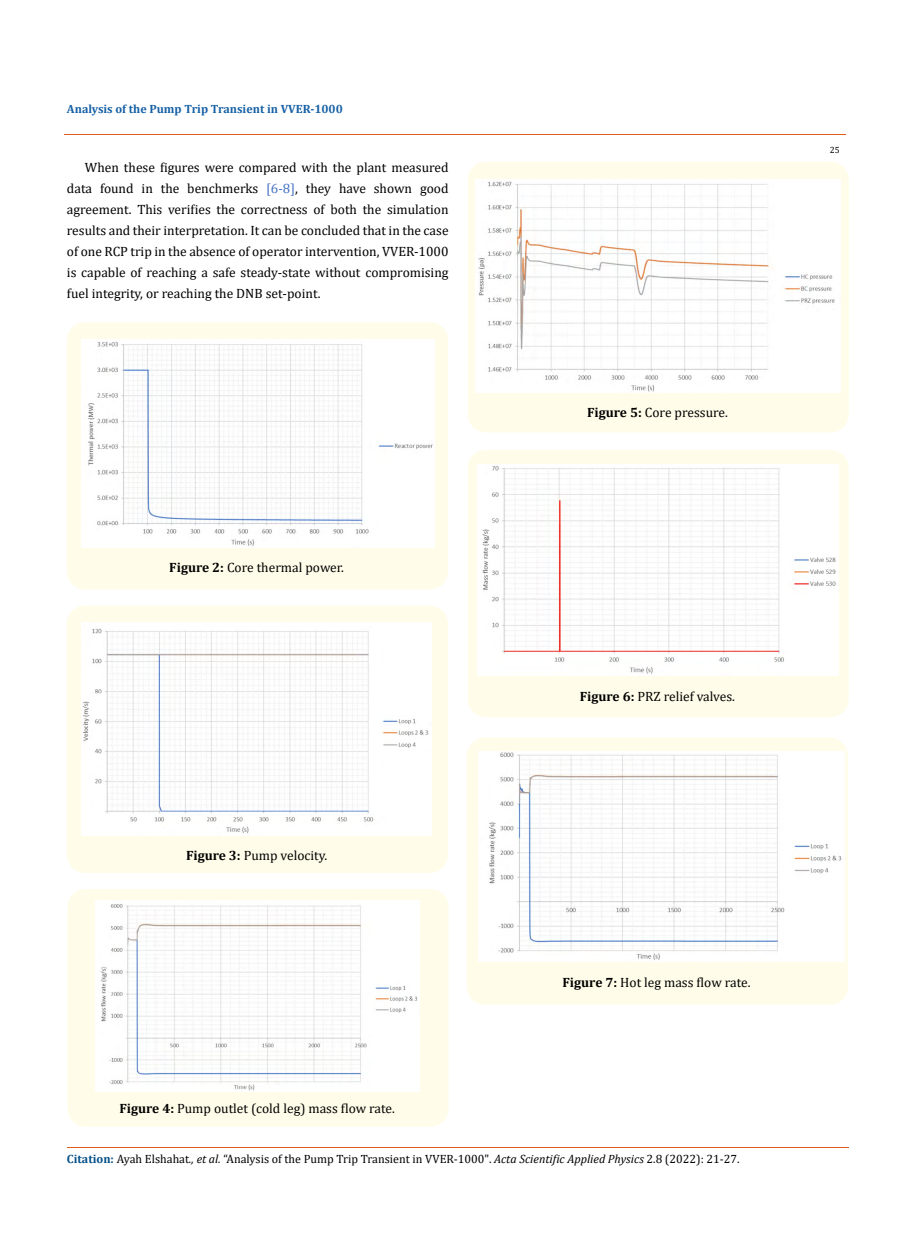
<style>
.page{position:relative;width:917px;height:1242px;background:#fff}
.page>*{position:absolute;margin:0;border:0;box-sizing:border-box;transform-origin:0 0}
.t1{font:13.5px/21px "Cambria";color:#000;text-align:justify}
.t2{font:12px "Cambria";color:#000}
.t3{font:700 12px "Cambria";color:#1560a6}
.t4{font:9px "Cambria";color:#000}
.s1{color:#4472c4}
.s2{font-weight:700}
.s3{font-weight:700;color:#035089}
.s4{font-style:italic}
</style>
<div class="page">
<div style="left:67px;top:322px;width:381px;height:267px;background:#fffde9;border-radius:18px"></div>
<img style="left:82px;top:340px;width:352px;height:207px">
<div style="left:67px;top:606px;width:381px;height:267px;background:#fffde9;border-radius:18px"></div>
<img style="left:81px;top:622px;width:351px;height:213px">
<div style="left:68px;top:889px;width:380px;height:238px;background:#fffde9;border-radius:18px"></div>
<img style="left:95px;top:900px;width:324px;height:191px">
<div style="left:468px;top:162px;width:380px;height:270px;background:#fffde9;border-radius:18px"></div>
<img style="left:476px;top:180px;width:364px;height:213px">
<div style="left:467px;top:450px;width:381px;height:267px;background:#fffde9;border-radius:18px"></div>
<img style="left:477px;top:464px;width:361px;height:212px">
<div style="left:467px;top:738px;width:380px;height:267px;background:#fffde9;border-radius:18px"></div>
<img style="left:478px;top:752px;width:366px;height:209px">
<hr style="left:64px;top:135px;width:781px;height:1px;background:#e05d1a">
<hr style="left:67px;top:1148px;width:781px;height:1px;background:#e05d1a">
<p class="t3" style="left:67px;top:100px;width:277px">Analysis of the Pump Trip Transient in VVER-1000</p>
<p class="t1" style="left:67px;top:157px;width:383px;text-indent:18px">When these figures were compared with the plant measured data found in the benchmerks <span class="s1">[6-8]</span>, they have shown good agreement. This verifies the correctness of both the simulation results and their interpretation. It can be concluded that in the case of one RCP trip in the absence of operator intervention, VVER-1000 is capable of reaching a safe steady-state without compromising fuel integrity, or reaching the DNB set-point.</p>
<p class="t1" style="left:169px;top:557px;width:176px"><span class="s2">Figure 2:</span> Core thermal power.</p>
<p class="t1" style="left:186px;top:845px;width:143px"><span class="s2">Figure 3:</span> Pump velocity.</p>
<p class="t1" style="left:119px;top:1098px;width:277px"><span class="s2">Figure 4:</span> Pump outlet (cold leg) mass flow rate.</p>
<p class="t1" style="left:587px;top:402px;width:142px"><span class="s2">Figure 5:</span> Core pressure.</p>
<p class="t1" style="left:579px;top:686px;width:157px"><span class="s2">Figure 6:</span> PRZ relief valves.</p>
<p class="t1" style="left:562px;top:972px;width:189px"><span class="s2">Figure 7:</span> Hot leg mass flow rate.</p>
<p class="t2" style="left:67px;top:1152px;width:674px"><span class="s3">Citation:</span> Ayah Elshahat<span class="s4">., et al.</span> “Analysis of the Pump Trip Transient in VVER-1000". <span class="s4">Acta Scientific Applied Physics</span> 2.8 (2022): 21-27.</p>
<p class="t4" style="left:829px;top:145px;width:11px">25</p>
</div>
